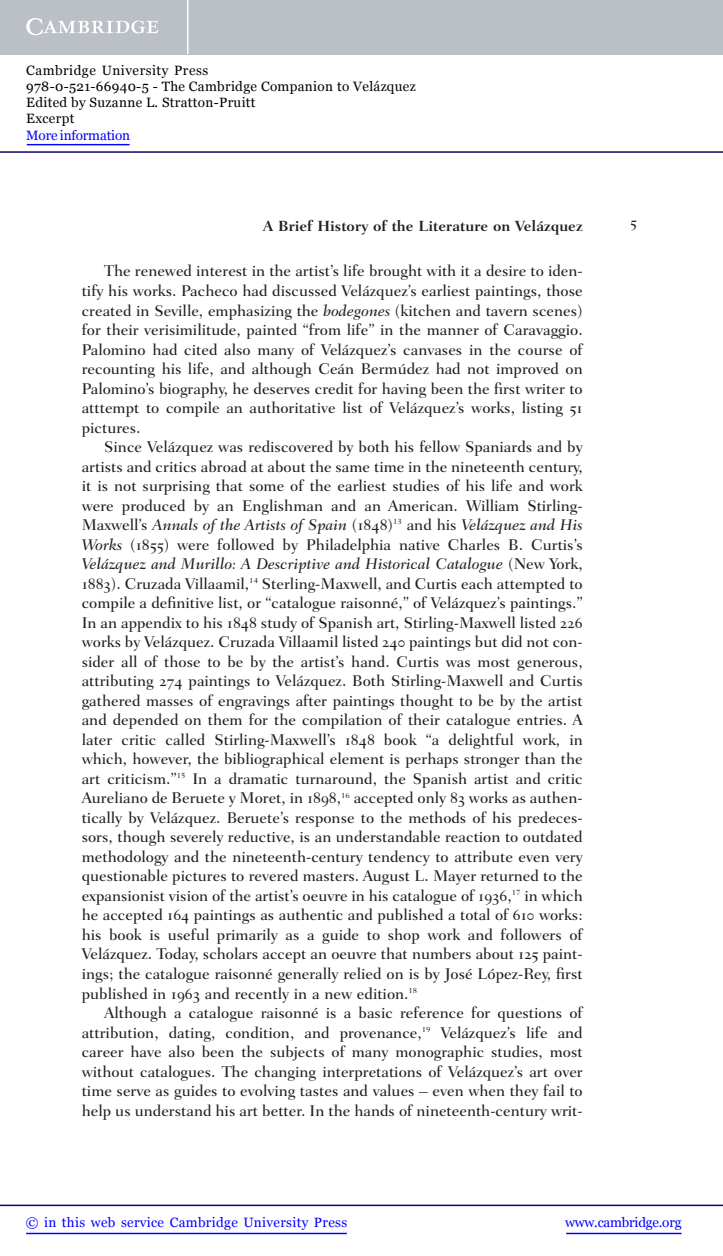
<style>
.page{position:relative;width:723px;height:1256px;background:#fff}
.page>*{position:absolute;margin:0;border:0;box-sizing:border-box;transform-origin:0 0}
.t1{font:500 15.75px "Fairfield LH";color:#231f20}
.t2{font:italic 500 15.75px "Fairfield LH";color:#231f20}
.t3{font:700 15px "Fairfield LH";color:#231f20}
.t4{font:15px "Fairfield LH Medium SC";color:#231f20}
.t5{font:13.5px/16.2px "Georgia";letter-spacing:.025em;color:#000}
.t6{font:13.5px "Georgia";letter-spacing:.025em;color:#00f}
.t7{font:13.5px "Georgia";letter-spacing:-.015em;color:#00f}
.t8{font:13.5px "Georgia";letter-spacing:-.01em;color:#00f}
.s1{font-style:italic}
.s2{font-family:"Fairfield LH Medium SC";font-weight:400}
.s3{font-style:normal}
.s4{font-family:"Fairfield LH Medium SC";font-weight:400;font-style:normal}
</style>
<div class="page">
<hr style="left:566px;top:1232px;width:116px;height:1px;background:#00f">
<hr style="left:0;top:1204px;width:723px;height:1px;background:#150666">
<hr style="left:26px;top:1232px;width:321px;height:1px;background:#00f">
<div style="left:0;top:0;width:723px;height:54px;background:#bac0c6"></div>
<svg style="left:26px;top:18px;width:132px;height:17px"></svg>
<hr style="left:187px;top:0;width:2px;height:54px;background:#fff">
<hr style="left:0;top:151px;width:723px;height:2px;background:#150666">
<hr style="left:27px;top:144px;width:103px;height:1px;background:#00f">
<p class="t5" style="left:26px;top:62px;width:391px">Cambridge University Press<br>978-0-521-66940-5 - The Cambridge Companion to Velázquez Edited by Suzanne L. Stratton-Pruitt<br>Excerpt</p>
<p class="t8" style="left:26px;top:127px;width:105px">More information</p>
<p class="t3" style="left:263px;top:220px;width:321px">A Brief History of the Literature on Velázquez</p>
<p class="t4" style="left:630px;top:213px;width:8px">5</p>
<p class="t1" style="left:104px;top:265px;width:480px">The renewed interest in the artist’s life brought with it a desire to iden-</p>
<p class="t1" style="left:82px;top:284px;width:503px">tify his works. Pacheco had discussed Velázquez’s earliest paintings, those</p>
<p class="t1" style="left:82px;top:304px;width:502px">created in Seville, emphasizing the <span class="s1">bodegones</span> (kitchen and tavern scenes)</p>
<p class="t1" style="left:82px;top:323px;width:503px">for their verisimilitude, painted “from life” in the manner of Caravaggio.</p>
<p class="t1" style="left:82px;top:343px;width:503px">Palomino had cited also many of Velázquez’s canvases in the course of</p>
<p class="t1" style="left:82px;top:362px;width:503px">recounting his life, and although Ceán Bermúdez had not improved on</p>
<p class="t1" style="left:82px;top:382px;width:503px">Palomino’s biography, he deserves credit for having been the first writer to</p>
<p class="t1" style="left:82px;top:401px;width:502px">atttempt to compile an authoritative list of Velázquez’s works, listing <span class="s2">51</span></p>
<p class="t1" style="left:82px;top:421px;width:60px">pictures.</p>
<p class="t1" style="left:104px;top:440px;width:480px">Since Velázquez was rediscovered by both his fellow Spaniards and by</p>
<p class="t1" style="left:82px;top:460px;width:503px">artists and critics abroad at about the same time in the nineteenth century,</p>
<p class="t1" style="left:82px;top:479px;width:503px">it is not surprising that some of the earliest studies of his life and work</p>
<p class="t1" style="left:82px;top:499px;width:503px">were produced by an Englishman and an American. William Stirling-</p>
<p class="t2" style="left:82px;top:518px;width:503px"><span class="s3">Maxwell’s</span> Annals of the Artists of Spain <span class="s3">(</span><span class="s4">1848</span><span class="s3">)</span><sup>13</sup> <span class="s3">and his</span> Velázquez and His</p>
<p class="t1" style="left:82px;top:538px;width:503px"><span class="s1">Works</span> (<span class="s2">1855</span>) were followed by Philadelphia native Charles B. Curtis’s</p>
<p class="t2" style="left:82px;top:557px;width:503px">Velázquez and Murillo: A Descriptive and Historical Catalogue <span class="s3">(New York,</span></p>
<p class="t1" style="left:82px;top:577px;width:503px"><span class="s2">1883</span>). Cruzada Villaamil,<sup>14</sup> Sterling-Maxwell, and Curtis each attempted to</p>
<p class="t1" style="left:82px;top:596px;width:503px">compile a definitive list, or “catalogue raisonné,” of Velázquez’s paintings.”</p>
<p class="t1" style="left:82px;top:616px;width:503px">In an appendix to his <span class="s2">1848</span> study of Spanish art, Stirling-Maxwell listed <span class="s2">226</span></p>
<p class="t1" style="left:82px;top:635px;width:503px">works by Velázquez. Cruzada Villaamil listed <span class="s2">240</span> paintings but did not con-</p>
<p class="t1" style="left:82px;top:655px;width:503px">sider all of those to be by the artist’s hand. Curtis was most generous,</p>
<p class="t1" style="left:82px;top:674px;width:503px">attributing <span class="s2">274</span> paintings to Velázquez. Both Stirling-Maxwell and Curtis</p>
<p class="t1" style="left:82px;top:694px;width:503px">gathered masses of engravings after paintings thought to be by the artist</p>
<p class="t1" style="left:82px;top:713px;width:503px">and depended on them for the compilation of their catalogue entries. A</p>
<p class="t1" style="left:82px;top:733px;width:503px">later critic called Stirling-Maxwell’s <span class="s2">1848</span> book “a delightful work, in</p>
<p class="t1" style="left:82px;top:752px;width:503px">which, however, the bibliographical element is perhaps stronger than the</p>
<p class="t1" style="left:82px;top:772px;width:502px">art criticism.”<sup>15</sup> In a dramatic turnaround, the Spanish artist and critic</p>
<p class="t1" style="left:82px;top:791px;width:503px">Aureliano de Beruete y Moret, in <span class="s2">1898</span>,<sup>16</sup> accepted only <span class="s2">83</span> works as authen-</p>
<p class="t1" style="left:82px;top:811px;width:503px">tically by Velázquez. Beruete’s response to the methods of his predeces-</p>
<p class="t1" style="left:82px;top:830px;width:502px">sors, though severely reductive, is an understandable reaction to outdated</p>
<p class="t1" style="left:82px;top:850px;width:502px">methodology and the nineteenth-century tendency to attribute even very</p>
<p class="t1" style="left:82px;top:869px;width:503px">questionable pictures to revered masters. August L. Mayer returned to the</p>
<p class="t1" style="left:82px;top:889px;width:502px">expansionist vision of the artist’s oeuvre in his catalogue of <span class="s2">1936</span>,<sup>17</sup> in which</p>
<p class="t1" style="left:82px;top:908px;width:502px">he accepted <span class="s2">164</span> paintings as authentic and published a total of <span class="s2">610</span> works:</p>
<p class="t1" style="left:82px;top:928px;width:503px">his book is useful primarily as a guide to shop work and followers of</p>
<p class="t1" style="left:82px;top:947px;width:503px">Velázquez. Today, scholars accept an oeuvre that numbers about <span class="s2">125</span> paint-</p>
<p class="t1" style="left:82px;top:967px;width:503px">ings; the catalogue raisonné generally relied on is by José López-Rey, first</p>
<p class="t1" style="left:82px;top:986px;width:337px">published in <span class="s2">1963</span> and recently in a new edition.<sup>18</sup></p>
<p class="t1" style="left:104px;top:1006px;width:480px">Although a catalogue raisonné is a basic reference for questions of</p>
<p class="t1" style="left:82px;top:1025px;width:503px">attribution, dating, condition, and provenance,<sup>19</sup> Velázquez’s life and</p>
<p class="t1" style="left:82px;top:1045px;width:503px">career have also been the subjects of many monographic studies, most</p>
<p class="t1" style="left:82px;top:1064px;width:503px">without catalogues. The changing interpretations of Velázquez’s art over</p>
<p class="t1" style="left:82px;top:1084px;width:503px">time serve as guides to evolving tastes and values – even when they fail to</p>
<p class="t1" style="left:82px;top:1103px;width:503px">help us understand his art better. In the hands of nineteenth-century writ-</p>
<p class="t6" style="left:26px;top:1214px;width:323px">© in this web service Cambridge University Press</p>
<p class="t7" style="left:565px;top:1214px;width:118px">www.cambridge.org</p>
</div>
